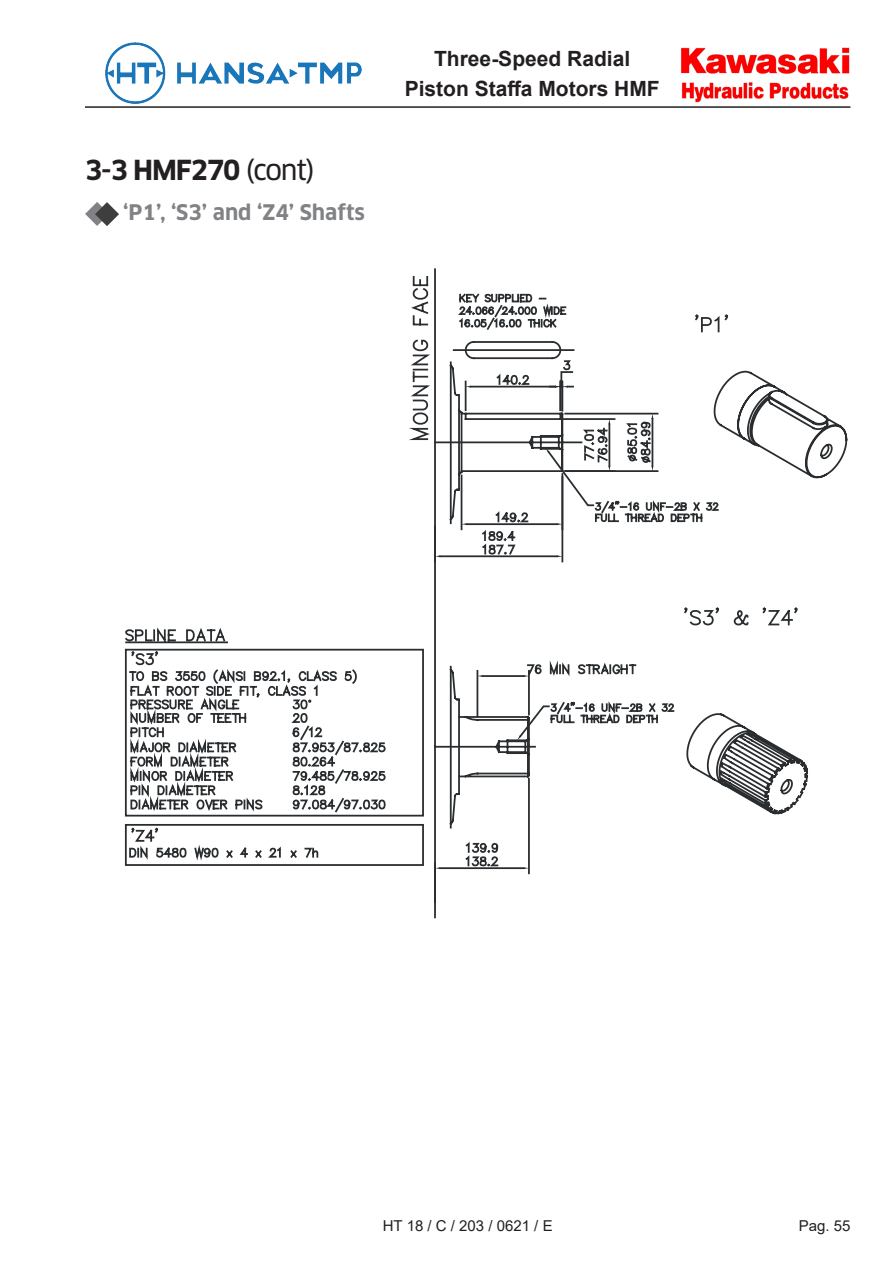
<style>
.page{position:relative;width:893px;height:1263px;background:#fff}
.page>*{position:absolute;margin:0;border:0;box-sizing:border-box;transform-origin:0 0}
.t1{font:700 27px "Clan Pro";letter-spacing:-.04em;color:#231f20}
.t2{font:700 21px/30px "Arial";color:#231f20;text-align:center}
.t3{font:700 21px "Clan Pro";color:#808285}
.t4{font:15px "Arial";color:#231f20}
.s1{font-family:"Clan Pro News";font-weight:400}
</style>
<div class="page">
<hr style="left:85px;top:106px;width:765px;height:2px;background:#231f20">
<img style="left:681px;top:47px;width:169px;height:56px">
<img style="left:105px;top:43px;width:257px;height:60px">
<svg style="left:85px;top:202px;width:34px;height:24px"></svg>
<svg style="left:684px;top:314px;width:163px;height:312px"></svg>
<svg style="left:686px;top:713px;width:122px;height:102px"></svg>
<svg style="left:652px;top:448px;width:68px;height:77px"></svg>
<svg style="left:567px;top:360px;width:85px;height:364px"></svg>
<svg style="left:124px;top:275px;width:443px;height:644px"></svg>
<p class="t1" style="left:85px;top:154px;width:231px">3-3 HMF270 <span class="s1">(cont)</span></p>
<p class="t3" style="left:123px;top:200px;width:243px">‘P1’, ‘S3’ and ‘Z4’ Shafts</p>
<p class="t2" style="left:405px;top:44px;width:257px">Three-Speed Radial<br>Piston Staffa Motors HMF</p>
<p class="t4" style="left:383px;top:1216px;width:171px">HT 18 / C / 203 / 0621 / E</p>
<p class="t4" style="left:799px;top:1216px;width:53px">Pag. 55</p>
</div>
